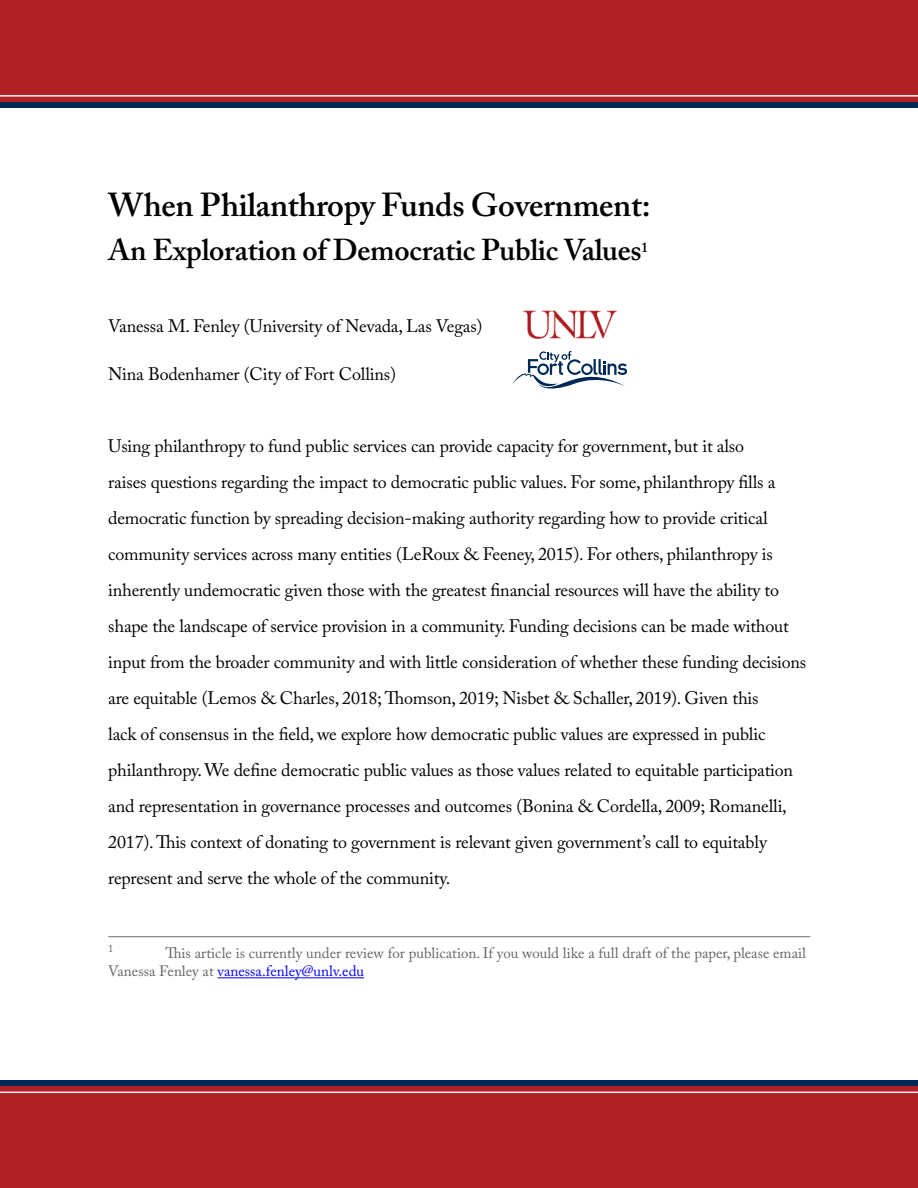
<style>
.page{position:relative;width:918px;height:1188px;background:#fff}
.page>*{position:absolute;margin:0;border:0;box-sizing:border-box;transform-origin:0 0}
.t1{font:600 33px "Adobe Caslon Pro";letter-spacing:-.01em;color:#000}
.t2{font:600 30px "Adobe Caslon Pro";letter-spacing:-.01em;color:#000}
.t3{font:18px/36px "Adobe Caslon Pro";letter-spacing:-.01em;color:#000}
.t4{font:15px/18px "Adobe Caslon Pro";color:#636466}
.t5{font:10.5px "Adobe Caslon Pro";color:#636466}
.s1{color:#00f}
</style>
<div class="page">
<div style="left:0;top:0;width:918px;height:105px;background:#b12025"></div>
<div style="left:0;top:103px;width:918px;height:5px;background:#002856"></div>
<hr style="left:0;top:95px;width:918px;height:2px;background:#f8f8f9">
<div style="left:0;top:1083px;width:918px;height:105px;background:#b12025"></div>
<div style="left:0;top:1080px;width:918px;height:5px;background:#002856"></div>
<hr style="left:0;top:1092px;width:918px;height:1px;background:#f8f8f9">
<hr style="left:108px;top:936px;width:702px;height:1px;background:#6d6e71">
<hr style="left:218px;top:977px;width:146px;height:1px;background:#00f">
<svg style="left:513px;top:351px;width:114px;height:38px"></svg>
<img style="left:522px;top:310px;width:96px;height:29px">
<p class="t1" style="left:108px;top:186px;width:544px">When Philanthropy Funds Government:</p>
<p class="t2" style="left:108px;top:232px;width:542px">An Exploration of Democratic Public Values<sup>1</sup></p>
<p class="t3" style="left:108px;top:308px;width:376px">Vanessa M. Fenley (University of Nevada, Las Vegas)</p>
<p class="t3" style="left:108px;top:356px;width:289px">Nina Bodenhamer (City of Fort Collins)</p>
<p class="t3" style="left:108px;top:428px;width:700px">Using philanthropy to fund public services can provide capacity for government, but it also<br>raises questions regarding the impact to democratic public values. For some, philanthropy fills a democratic function by spreading decision-making authority regarding how to provide critical community services across many entities (LeRoux &amp; Feeney, 2015). For others, philanthropy is inherently undemocratic given those with the greatest financial resources will have the ability to shape the landscape of service provision in a community. Funding decisions can be made without input from the broader community and with little consideration of whether these funding decisions are equitable (Lemos &amp; Charles, 2018; Thomson, 2019; Nisbet &amp; Schaller, 2019). Given this<br>lack of consensus in the field, we explore how democratic public values are expressed in public philanthropy. We define democratic public values as those values related to equitable participation and representation in governance processes and outcomes (Bonina &amp; Cordella, 2009; Romanelli, 2017). This context of donating to government is relevant given government’s call to equitably represent and serve the whole of the community.</p>
<p class="t5" style="left:108px;top:943px;width:7px">1</p>
<p class="t4" style="left:108px;top:944px;width:699px;text-indent:57px">This article is currently under review for publication. If you would like a full draft of the paper, please email<br>Vanessa Fenley at <span class="s1">vanessa.fenley@unlv.edu</span></p>
</div>
